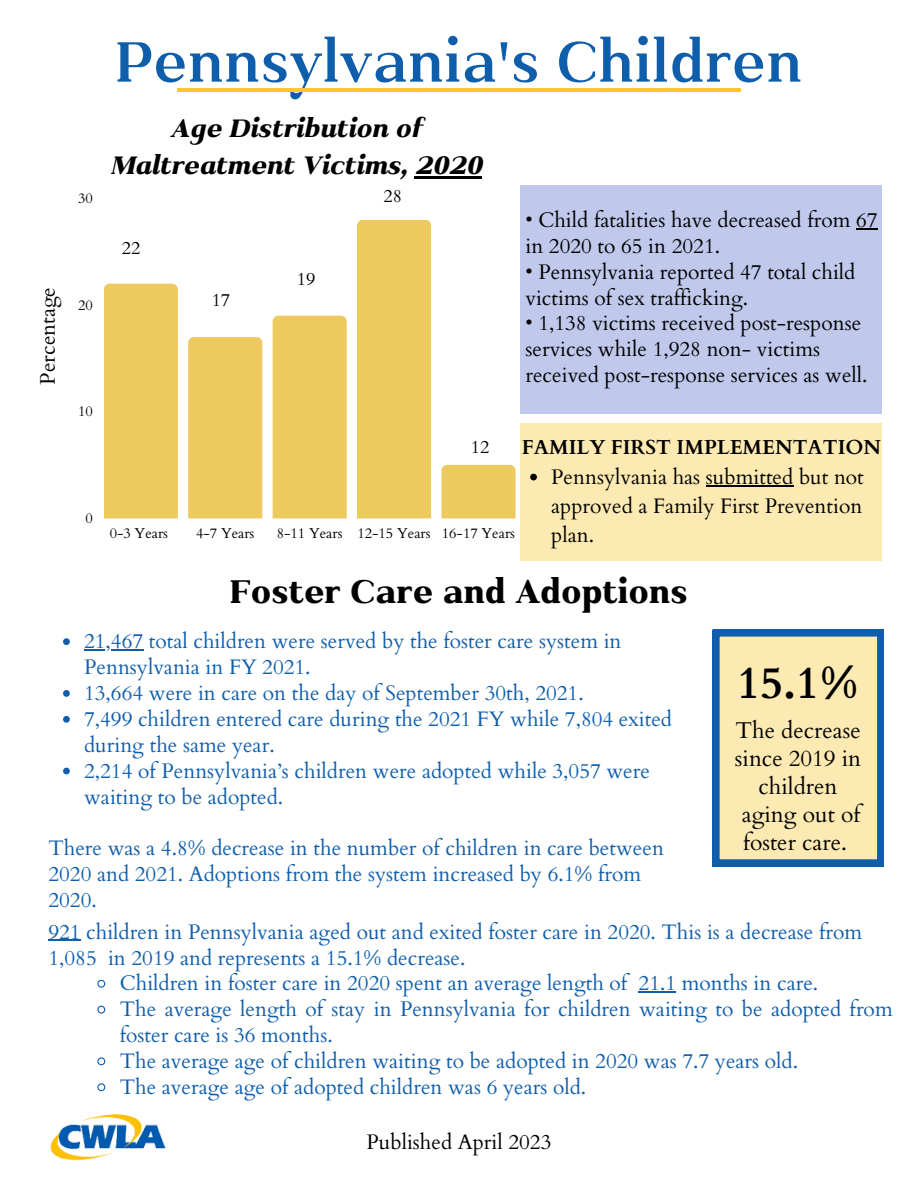
<style>
.page{position:relative;width:918px;height:1188px;background:#fff}
.page>*{position:absolute;margin:0;border:0;box-sizing:border-box;transform-origin:0 0}
.t1{font:600 67.5px "Kulachat Serif";color:#0f5eac}
.t2{font:700 45px "Cardo";color:#000}
.t3{font:800 39px "Kulachat Serif";color:#000}
.t4{font:italic 800 30px/37.2px "Kulachat Serif";color:#000;text-align:center}
.t5{font:22.8px/28.2px "Cardo";color:#000;text-align:center}
.t6{font:21px/25.8px "Cardo";color:#0f5eac}
.t7{font:21px/25.8px "Cardo";color:#000}
.t8{font:700 20.25px "Cardo";color:#000}
.t9{font:18px "Cardo";color:#000}
.t10{font:14.4px "Cardo";color:#000}
</style>
<div class="page">
<div style="left:104px;top:284px;width:74px;height:234px;background:#ecca5d"></div>
<div style="left:188px;top:337px;width:74px;height:181px;background:#ecca5d"></div>
<div style="left:273px;top:316px;width:74px;height:202px;background:#ecca5d"></div>
<div style="left:357px;top:220px;width:74px;height:298px;background:#ecca5d"></div>
<div style="left:441px;top:465px;width:74px;height:53px;background:#ecca5d"></div>
<div style="left:520px;top:186px;width:361px;height:228px;background:#c0c8ec"></div>
<hr style="left:177px;top:88px;width:564px;height:3px;background:#ffc62e">
<svg style="left:713px;top:630px;width:171px;height:236px;background:#ddd7b1"></svg>
<svg style="left:63px;top:638px;width:7px;height:7px"></svg>
<hr style="left:84px;top:650px;width:59px;height:1px;background:#0f5eac">
<svg style="left:63px;top:690px;width:7px;height:7px"></svg>
<svg style="left:63px;top:716px;width:7px;height:7px"></svg>
<svg style="left:63px;top:768px;width:7px;height:6px"></svg>
<hr style="left:415px;top:176px;width:67px;height:3px;background:#000">
<svg style="left:856px;top:228px;width:22px;height:1px"></svg>
<svg style="left:97px;top:979px;width:9px;height:9px"></svg>
<hr style="left:639px;top:992px;width:37px;height:1px;background:#0f5eac">
<svg style="left:97px;top:1005px;width:9px;height:9px"></svg>
<svg style="left:97px;top:1057px;width:9px;height:9px"></svg>
<svg style="left:97px;top:1083px;width:9px;height:9px"></svg>
<hr style="left:48px;top:940px;width:33px;height:1px;background:#0f5eac">
<img style="left:50px;top:1114px;width:116px;height:47px">
<div style="left:520px;top:423px;width:361px;height:138px;background:#fdeab2"></div>
<svg style="left:530px;top:474px;width:7px;height:6px"></svg>
<hr style="left:706px;top:485px;width:87px;height:1px;background:#000">
<h1 class="t1" style="left:115px;top:19px;width:689px">Pennsylvania's Children</h1>
<p class="t10" style="left:78px;top:189px;width:16px">30</p>
<p class="t7" style="left:35px;top:385px;width:99px;rotate:-90deg">Percentage</p>
<p class="t10" style="left:78px;top:295px;width:16px">20</p>
<p class="t10" style="left:78px;top:402px;width:16px">10</p>
<p class="t10" style="left:85px;top:509px;width:9px">0</p>
<h3 class="t4" style="left:111px;top:108px;width:373px">Age Distribution of<br>Maltreatment Victims, 2020</h3>
<p class="t9" style="left:122px;top:236px;width:20px">22</p>
<p class="t9" style="left:212px;top:288px;width:20px">17</p>
<p class="t9" style="left:297px;top:267px;width:20px">19</p>
<p class="t9" style="left:383px;top:184px;width:20px">28</p>
<p class="t7" style="left:525px;top:207px;width:354px">• Child fatalities have decreased from 67 in 2020 to 65 in 2021.</p>
<p class="t7" style="left:525px;top:259px;width:332px">• Pennsylvania reported 47 total child victims of sex trafficking.</p>
<p class="t7" style="left:525px;top:311px;width:337px">• 1,138 victims received post-response services while 1,928 non- victims</p>
<p class="t7" style="left:525px;top:363px;width:344px">received post-response services as well.</p>
<p class="t9" style="left:471px;top:435px;width:20px">12</p>
<p class="t10" style="left:110px;top:524px;width:60px">0-3 Years</p>
<p class="t10" style="left:196px;top:524px;width:60px">4-7 Years</p>
<p class="t10" style="left:277px;top:524px;width:240px">8-11 Years 12-15 Years 16-17 Years</p>
<p class="t8" style="left:522px;top:434px;width:361px">FAMILY FIRST IMPLEMENTATION</p>
<p class="t7" style="left:551px;top:463px;width:314px;line-height:29.2px;text-align:justify">Pennsylvania has submitted but not approved a Family First Prevention plan.</p>
<h3 class="t3" style="left:230px;top:566px;width:459px">Foster Care and Adoptions</h3>
<p class="t6" style="left:84px;top:629px;width:589px">21,467 total children were served by the foster care system in Pennsylvania in FY 2021.<br>13,664 were in care on the day of September 30th, 2021.<br>7,499 children entered care during the 2021 FY while 7,804 exited during the same year.<br>2,214 of Pennsylvania’s children were adopted while 3,057 were waiting to be adopted.</p>
<p class="t6" style="left:48px;top:836px;width:617px">There was a 4.8% decrease in the number of children in care between<br>2020 and 2021. Adoptions from the system increased by 6.1% from<br>2020.</p>
<h2 class="t2" style="left:737px;top:653px;width:123px">15.1%</h2>
<p class="t5" style="left:735px;top:717px;width:128px">The decrease since 2019 in children aging out of foster care.</p>
<p class="t6" style="left:48px;top:919px;width:815px">921 children in Pennsylvania aged out and exited foster care in 2020. This is a decrease from<br>1,085 in 2019 and represents a 15.1% decrease.</p>
<p class="t6" style="left:120px;top:971px;width:774px">Children in foster care in 2020 spent an average length of 21.1 months in care.<br>The average length of stay in Pennsylvania for children waiting to be adopted from foster care is 36 months.<br>The average age of children waiting to be adopted in 2020 was 7.7 years old.<br>The average age of adopted children was 6 years old.</p>
<p class="t7" style="left:367px;top:1129px;width:186px">Published April 2023</p>
</div>
